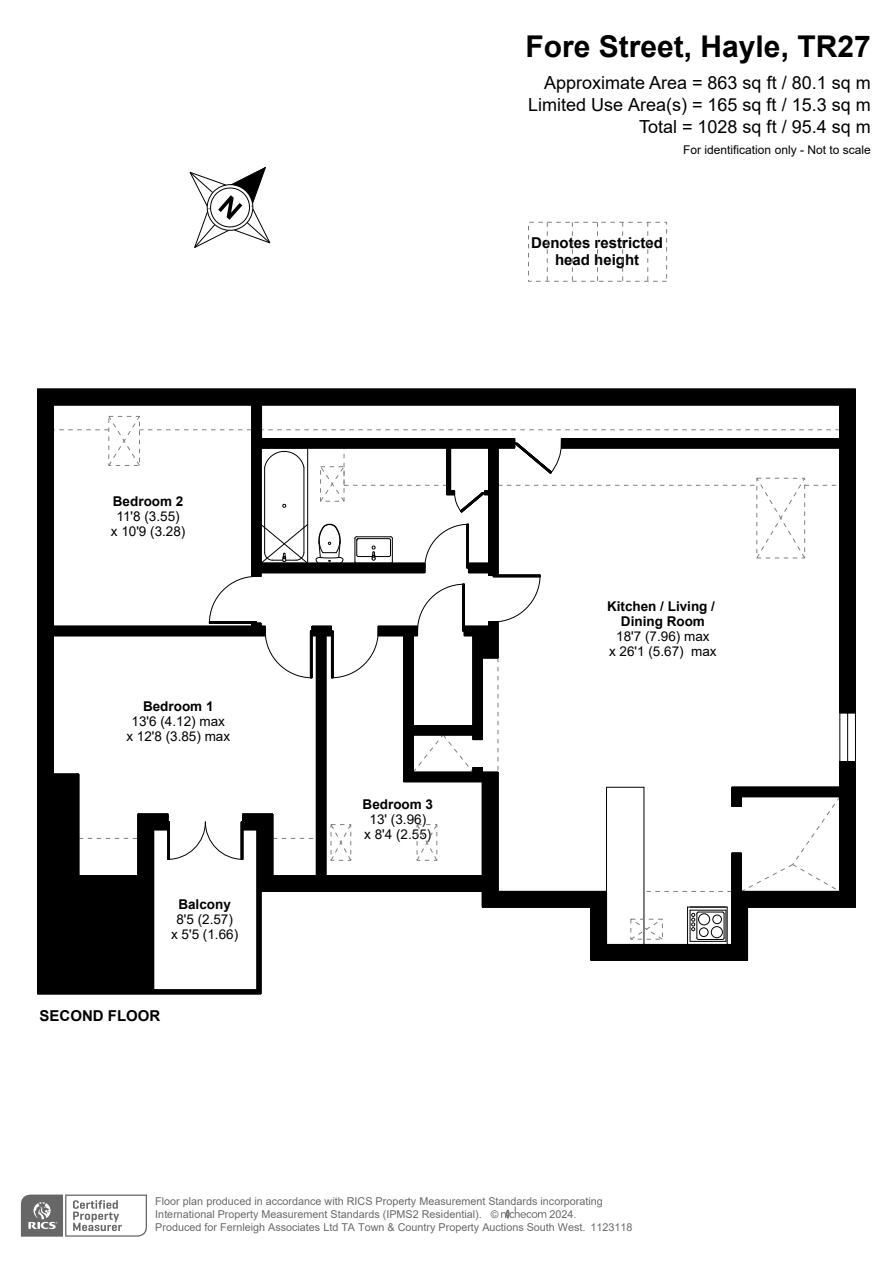
<style>
.page{position:relative;width:893px;height:1263px;background:#fff}
.page>*{position:absolute;margin:0;border:0;box-sizing:border-box;transform-origin:0 0}
.t1{font:700 30px "Arial";color:#000}
.t2{font:18px/21.8px "Arial";color:#000;text-align:right}
.t3{font:700 15px/16.5px "Arial";color:#000;text-align:center}
.t4{font:13.5px/15px "Arial";color:#000;text-align:center}
.t5{font:700 13.5px/15px "Arial";color:#000;text-align:center}
.t6{font:12px "Arial";color:#000}
.t7{font:10.8px/13px "Arial";color:rgb(0 0 0/.6)}
.s1{font-size:10.5px}
</style>
<div class="page">
<svg style="left:190px;top:167px;width:80px;height:81px"></svg>
<svg style="left:547px;top:222px;width:1px;height:59px"></svg>
<svg style="left:572px;top:222px;width:1px;height:59px"></svg>
<svg style="left:597px;top:222px;width:1px;height:59px"></svg>
<svg style="left:622px;top:222px;width:1px;height:59px"></svg>
<svg style="left:647px;top:222px;width:1px;height:59px"></svg>
<svg style="left:37px;top:389px;width:819px;height:605px"></svg>
<svg style="left:20px;top:1194px;width:127px;height:43px"></svg>
<svg style="left:501px;top:1206px;width:45px;height:12px"></svg>
<h1 class="t1" style="left:526px;top:25px;width:347px">Fore Street, Hayle, TR27</h1>
<h2 class="t2" style="left:528px;top:72px;width:344px">Approximate Area = 863 sq ft / 80.1 sq m<br>Limited Use Area(s) = 165 sq ft / 15.3 sq m<br>Total = 1028 sq ft / 95.4 sq m</h2>
<p class="t6" style="left:683px;top:141px;width:189px">For identification only - Not to scale</p>
<p class="t5" style="left:113px;top:494px;width:72px">Bedroom 2</p>
<p class="t4" style="left:111px;top:509px;width:76px">11'8 (3.55)<br>x 10'9 (3.28)</p>
<p class="t5" style="left:143px;top:699px;width:72px">Bedroom 1</p>
<p class="t4" style="left:126px;top:714px;width:105px">13'6 (4.12) max<br>x 12'8 (3.85) max</p>
<p class="t5" style="left:178px;top:897px;width:54px">Balcony</p>
<p class="t4" style="left:171px;top:912px;width:69px">8'5 (2.57)<br>x 5'5 (1.66)</p>
<h3 class="t3" style="left:40px;top:1008px;width:122px">SECOND FLOOR</h3>
<h3 class="t3" style="left:531px;top:235px;width:133px">Denotes restricted head height</h3>
<p class="t5" style="left:363px;top:797px;width:72px">Bedroom 3</p>
<p class="t4" style="left:364px;top:812px;width:69px">13' (3.96)<br>x 8'4 (2.55)</p>
<p class="t5" style="left:607px;top:599px;width:110px">Kitchen / Living /<br>Dining Room</p>
<p class="t4" style="left:609px;top:629px;width:109px">18'7 (7.96) max<br>x 26'1 (5.67) max</p>
<p class="t7" style="left:155px;top:1194px;width:449px">Floor plan produced in accordance with RICS Property Measurement Standards incorporating<br>International Property Measurement Standards (IPMS2 Residential). <span class="s1">©</span></p>
<p class="t7" style="left:549px;top:1207px;width:29px">2024.</p>
<p class="t7" style="left:155px;top:1220px;width:479px">Produced for Fernleigh Associates Ltd TA Town &amp; Country Property Auctions South West. 1123118</p>
</div>
